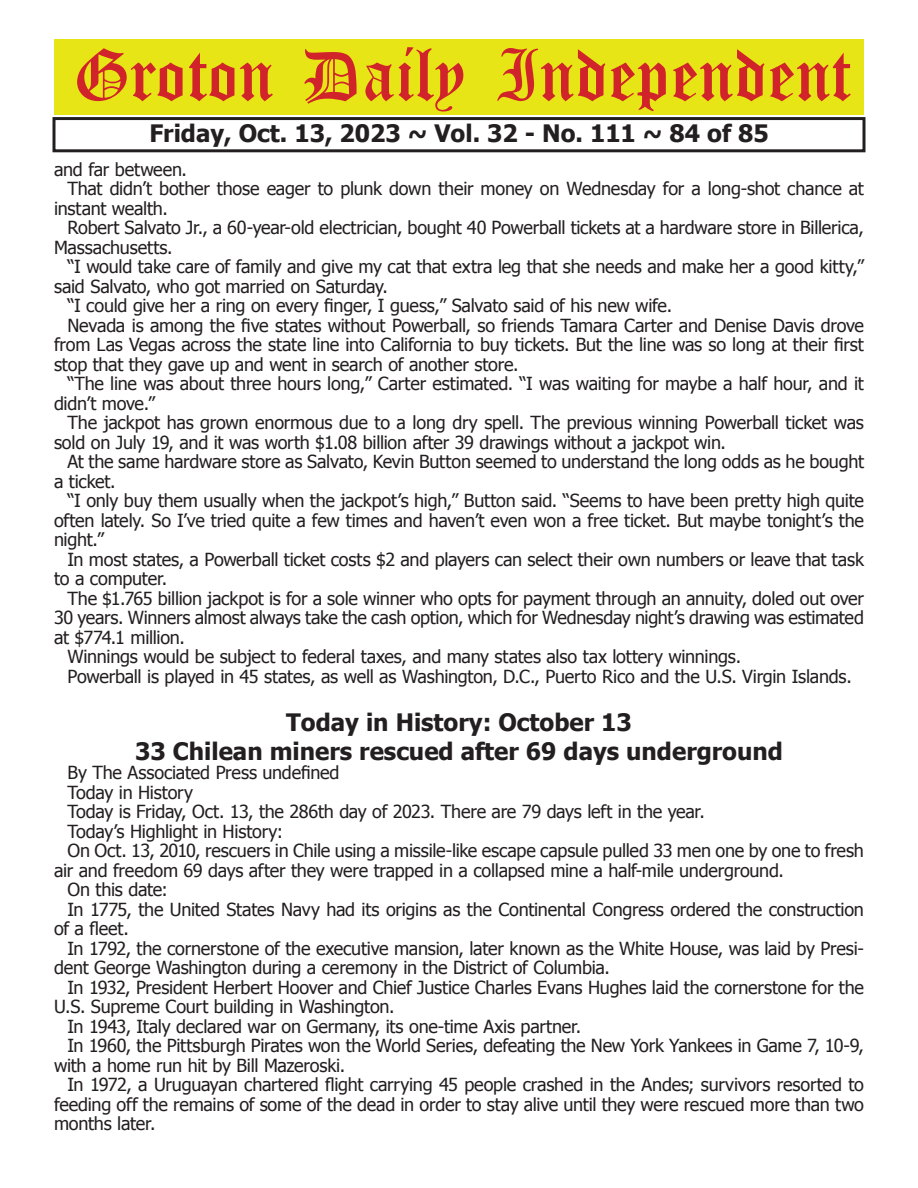
<style>
.page{position:relative;width:918px;height:1188px;background:#fff}
.page>*{position:absolute;margin:0;border:0;box-sizing:border-box;transform-origin:0 0}
.t1{font:54px "Old English Five";color:#d1232a}
.t2{font:700 24px/28.8px "Tahoma";color:#231f20;text-align:center}
.t3{font:18px "Tahoma";letter-spacing:-.015em;color:#231f20}
</style>
<div class="page">
<div style="left:52px;top:117px;width:814px;height:35px;border:3px solid #231f20"></div>
<div style="left:54px;top:40px;width:810px;height:75px;background:#e7e515"></div>
<h1 class="t1" style="left:73px;top:50px;width:779px">Groton Daily Independent</h1>
<h2 class="t2" style="left:149px;top:117px;width:621px">Friday, Oct. 13, 2023 ~ Vol. 32 - No. 111 ~ 84 of 85</h2>
<p class="t3" style="left:54px;top:157px;width:135px">and far between.</p>
<p class="t3" style="left:68px;top:177px;width:798px">That didn’t bother those eager to plunk down their money on Wednesday for a long-shot chance at</p>
<p class="t3" style="left:54px;top:196px;width:115px">instant wealth.</p>
<p class="t3" style="left:68px;top:216px;width:798px">Robert Salvato Jr., a 60-year-old electrician, bought 40 Powerball tickets at a hardware store in Billerica,</p>
<p class="t3" style="left:54px;top:235px;width:120px">Massachusetts.</p>
<p class="t3" style="left:68px;top:255px;width:798px">“I would take care of family and give my cat that extra leg that she needs and make her a good kitty,”</p>
<p class="t3" style="left:54px;top:274px;width:336px">said Salvato, who got married on Saturday.</p>
<p class="t3" style="left:68px;top:294px;width:606px">“I could give her a ring on every finger, I guess,” Salvato said of his new wife.</p>
<p class="t3" style="left:68px;top:313px;width:798px">Nevada is among the five states without Powerball, so friends Tamara Carter and Denise Davis drove</p>
<p class="t3" style="left:54px;top:333px;width:811px">from Las Vegas across the state line into California to buy tickets. But the line was so long at their first</p>
<p class="t3" style="left:54px;top:352px;width:466px">stop that they gave up and went in search of another store.</p>
<p class="t3" style="left:68px;top:372px;width:798px">“The line was about three hours long,” Carter estimated. “I was waiting for maybe a half hour, and it</p>
<p class="t3" style="left:54px;top:391px;width:103px">didn’t move.”</p>
<p class="t3" style="left:68px;top:411px;width:798px">The jackpot has grown enormous due to a long dry spell. The previous winning Powerball ticket was</p>
<p class="t3" style="left:54px;top:430px;width:673px">sold on July 19, and it was worth $1.08 billion after 39 drawings without a jackpot win.</p>
<p class="t3" style="left:68px;top:450px;width:798px">At the same hardware store as Salvato, Kevin Button seemed to understand the long odds as he bought</p>
<p class="t3" style="left:54px;top:469px;width:63px">a ticket.</p>
<p class="t3" style="left:68px;top:489px;width:798px">“I only buy them usually when the jackpot’s high,” Button said. “Seems to have been pretty high quite</p>
<p class="t3" style="left:54px;top:508px;width:811px">often lately. So I’ve tried quite a few times and haven’t even won a free ticket. But maybe tonight’s the</p>
<p class="t3" style="left:54px;top:528px;width:51px">night.”</p>
<p class="t3" style="left:68px;top:547px;width:798px">In most states, a Powerball ticket costs $2 and players can select their own numbers or leave that task</p>
<p class="t3" style="left:54px;top:567px;width:115px">to a computer.</p>
<p class="t3" style="left:68px;top:586px;width:798px">The $1.765 billion jackpot is for a sole winner who opts for payment through an annuity, doled out over</p>
<p class="t3" style="left:54px;top:606px;width:812px">30 years. Winners almost always take the cash option, which for Wednesday night’s drawing was estimated</p>
<p class="t3" style="left:54px;top:625px;width:132px">at $774.1 million.</p>
<p class="t3" style="left:68px;top:645px;width:675px">Winnings would be subject to federal taxes, and many states also tax lottery winnings.</p>
<p class="t3" style="left:68px;top:664px;width:786px">Powerball is played in 45 states, as well as Washington, D.C., Puerto Rico and the U.S. Virgin Islands.</p>
<h2 class="t2" style="left:135px;top:706px;width:649px">Today in History: October 13<br>33 Chilean miners rescued after 69 days underground</h2>
<p class="t3" style="left:68px;top:761px;width:274px">By The Associated Press undefined</p>
<p class="t3" style="left:68px;top:780px;width:127px">Today in History</p>
<p class="t3" style="left:68px;top:800px;width:639px">Today is Friday, Oct. 13, the 286th day of 2023. There are 79 days left in the year.</p>
<p class="t3" style="left:68px;top:819px;width:217px">Today’s Highlight in History:</p>
<p class="t3" style="left:68px;top:839px;width:798px">On Oct. 13, 2010, rescuers in Chile using a missile-like escape capsule pulled 33 men one by one to fresh</p>
<p class="t3" style="left:54px;top:858px;width:731px">air and freedom 69 days after they were trapped in a collapsed mine a half-mile underground.</p>
<p class="t3" style="left:68px;top:878px;width:102px">On this date:</p>
<p class="t3" style="left:68px;top:897px;width:798px">In 1775, the United States Navy had its origins as the Continental Congress ordered the construction</p>
<p class="t3" style="left:54px;top:917px;width:76px">of a fleet.</p>
<p class="t3" style="left:68px;top:936px;width:798px">In 1792, the cornerstone of the executive mansion, later known as the White House, was laid by Presi-</p>
<p class="t3" style="left:54px;top:956px;width:557px">dent George Washington during a ceremony in the District of Columbia.</p>
<p class="t3" style="left:68px;top:975px;width:798px">In 1932, President Herbert Hoover and Chief Justice Charles Evans Hughes laid the cornerstone for the</p>
<p class="t3" style="left:54px;top:995px;width:342px">U.S. Supreme Court building in Washington.</p>
<p class="t3" style="left:68px;top:1014px;width:515px">In 1943, Italy declared war on Germany, its one-time Axis partner.</p>
<p class="t3" style="left:68px;top:1034px;width:798px">In 1960, the Pittsburgh Pirates won the World Series, defeating the New York Yankees in Game 7, 10-9,</p>
<p class="t3" style="left:54px;top:1053px;width:293px">with a home run hit by Bill Mazeroski.</p>
<p class="t3" style="left:68px;top:1073px;width:798px">In 1972, a Uruguayan chartered flight carrying 45 people crashed in the Andes; survivors resorted to</p>
<p class="t3" style="left:54px;top:1092px;width:812px">feeding off the remains of some of the dead in order to stay alive until they were rescued more than two</p>
<p class="t3" style="left:54px;top:1112px;width:103px">months later.</p>
</div>
